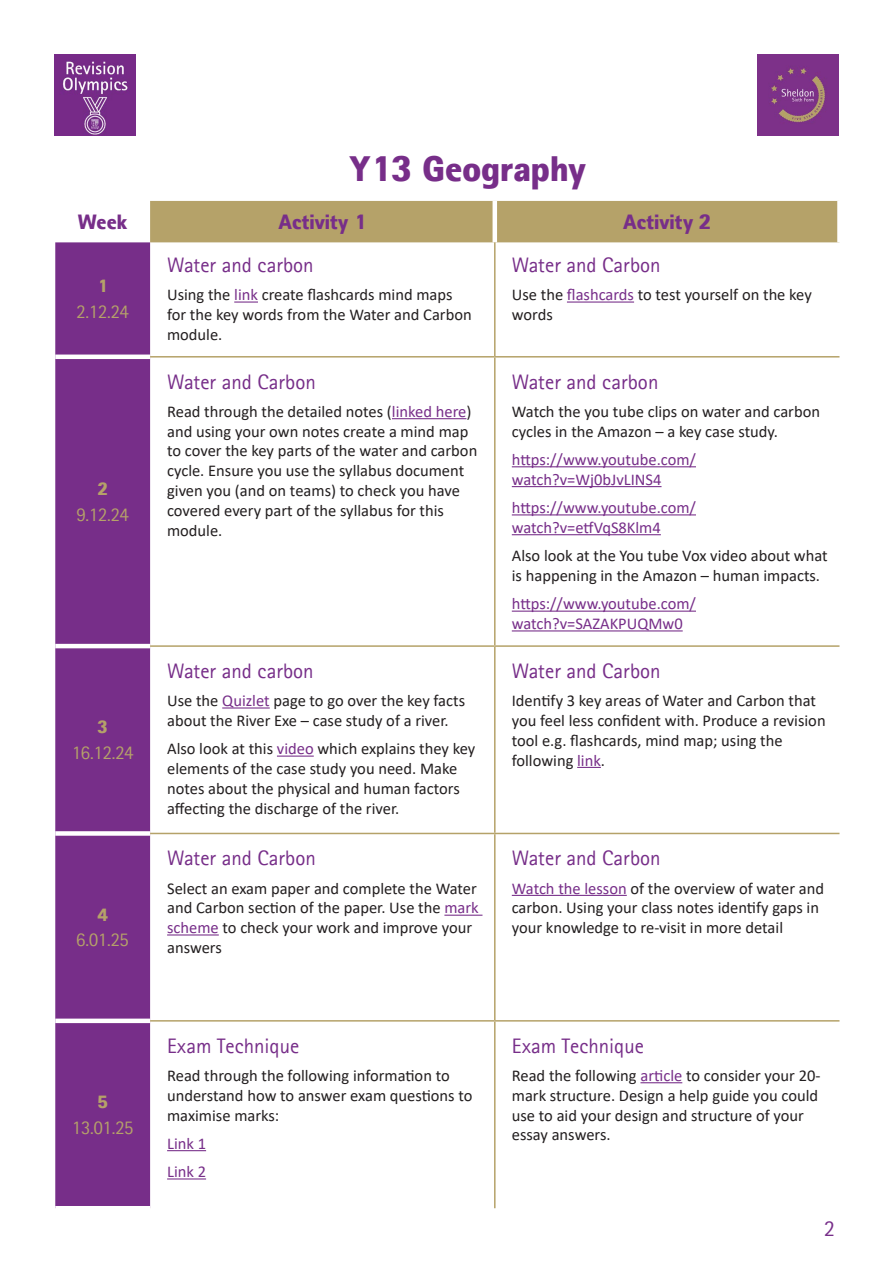
<style>
.page{position:relative;width:893px;height:1263px;background:#fff}
.page>*{position:absolute;margin:0;border:0;box-sizing:border-box;transform-origin:0 0}
.t1{font:900 36px "Rotis II Sans Pro";color:#772e89}
.basic_body{font:21px "Rotis II Sans Pro";color:#772e89}
.t2{font:900 21px "Rotis II Sans Pro";color:#772e89}
.t3{font:18px "Rotis II Sans Pro";color:#b5a269}
.t4{font:900 18px "Rotis II Sans Pro";color:#b5a269}
.basic_body-2{font:16.5px/19.8px "Calibri";color:#231f20}
.basic_body-3{font:16.5px/19.8px "Calibri";color:#772e89}
.s1{color:#772e89}
</style>
<div class="page">
<img style="left:54px;top:54px;width:81px;height:81px">
<img style="left:758px;top:54px;width:81px;height:81px">
<div style="left:150px;top:201px;width:687px;height:41px;background:#b5a269"></div>
<div style="left:55px;top:242px;width:95px;height:964px;background:#772e89"></div>
<hr style="left:493px;top:201px;width:4px;height:41px;background:#fff">
<hr style="left:494px;top:242px;width:2px;height:114px;background:#b5a269">
<hr style="left:494px;top:358px;width:2px;height:287px;background:#b5a269">
<hr style="left:494px;top:647px;width:2px;height:186px;background:#b5a269">
<hr style="left:494px;top:834px;width:2px;height:186px;background:#b5a269">
<hr style="left:494px;top:1021px;width:2px;height:187px;background:#b5a269">
<hr style="left:55px;top:355px;width:95px;height:4px;background:#fff">
<hr style="left:55px;top:644px;width:95px;height:4px;background:#fff">
<div style="left:55px;top:831px;width:95px;height:5px;background:#fff"></div>
<div style="left:55px;top:1018px;width:95px;height:5px;background:#fff"></div>
<hr style="left:150px;top:356px;width:345px;height:2px;background:#b5a269">
<hr style="left:495px;top:356px;width:344px;height:2px;background:#b5a269">
<hr style="left:150px;top:645px;width:345px;height:2px;background:#b5a269">
<hr style="left:495px;top:645px;width:344px;height:2px;background:#b5a269">
<hr style="left:150px;top:833px;width:345px;height:1px;background:#b5a269">
<hr style="left:495px;top:833px;width:344px;height:1px;background:#b5a269">
<hr style="left:150px;top:1020px;width:345px;height:1px;background:#b5a269">
<hr style="left:495px;top:1020px;width:344px;height:1px;background:#b5a269">
<hr style="left:234px;top:301px;width:24px;height:2px;background:#772e89">
<hr style="left:567px;top:301px;width:67px;height:2px;background:#772e89">
<hr style="left:392px;top:418px;width:74px;height:1px;background:#772e89">
<hr style="left:512px;top:466px;width:184px;height:1px;background:#772e89">
<hr style="left:512px;top:486px;width:149px;height:1px;background:#772e89">
<hr style="left:512px;top:514px;width:184px;height:1px;background:#772e89">
<hr style="left:512px;top:534px;width:149px;height:1px;background:#772e89">
<hr style="left:512px;top:611px;width:184px;height:1px;background:#772e89">
<hr style="left:512px;top:630px;width:171px;height:1px;background:#772e89">
<hr style="left:222px;top:707px;width:48px;height:1px;background:#772e89">
<hr style="left:277px;top:755px;width:37px;height:2px;background:#772e89">
<svg style="left:577px;top:767px;width:24px;height:1px"></svg>
<hr style="left:444px;top:915px;width:38px;height:1px;background:#772e89">
<hr style="left:167px;top:934px;width:52px;height:1px;background:#772e89">
<hr style="left:512px;top:895px;width:115px;height:1px;background:#772e89">
<hr style="left:167px;top:1150px;width:39px;height:1px;background:#772e89">
<hr style="left:167px;top:1178px;width:39px;height:1px;background:#772e89">
<hr style="left:640px;top:1082px;width:42px;height:1px;background:#772e89">
<p class="t1" style="left:349px;top:147px;width:238px">Y13 Geography</p>
<p class="t2" style="left:78px;top:210px;width:51px">Week</p>
<p class="t2" style="left:278px;top:210px;width:90px">Activity 1</p>
<p class="t2" style="left:623px;top:210px;width:90px">Activity 2</p>
<p class="t4" style="left:97px;top:275px;width:12px">1</p>
<p class="t3" style="left:77px;top:302px;width:54px">2.12.24</p>
<p class="t4" style="left:97px;top:478px;width:12px">2</p>
<p class="t3" style="left:77px;top:504px;width:54px">9.12.24</p>
<p class="t4" style="left:97px;top:716px;width:12px">3</p>
<p class="t3" style="left:72px;top:743px;width:63px">16.12.24</p>
<p class="t4" style="left:97px;top:904px;width:12px">4</p>
<p class="t3" style="left:77px;top:930px;width:54px">6.01.25</p>
<p class="t4" style="left:97px;top:1091px;width:12px">5</p>
<p class="t3" style="left:72px;top:1118px;width:63px">13.01.25</p>
<p class="basic_body" style="left:167px;top:253px;width:148px">Water and carbon</p>
<p class="basic_body-2" style="left:167px;top:284px;width:306px">Using the <span class="s1">link</span> create flashcards mind maps for the key words from the Water and Carbon module.</p>
<p class="basic_body" style="left:167px;top:370px;width:150px">Water and Carbon</p>
<p class="basic_body-2" style="left:167px;top:401px;width:312px">Read through the detailed notes (<span class="s1">linked here</span>) and using your own notes create a mind map to cover the key parts of the water and carbon cycle. Ensure you use the syllabus document given you (and on teams) to check you have covered every part of the syllabus for this module.</p>
<p class="basic_body" style="left:167px;top:659px;width:148px">Water and carbon</p>
<p class="basic_body-2" style="left:167px;top:690px;width:299px">Use the <span class="s1">Quizlet</span> page to go over the key facts about the River Exe – case study of a river.</p>
<p class="basic_body-2" style="left:167px;top:738px;width:310px">Also look at this <span class="s1">video</span> which explains they key elements of the case study you need. Make notes about the physical and human factors affecting the discharge of the river.</p>
<p class="basic_body" style="left:167px;top:846px;width:150px">Water and Carbon</p>
<p class="basic_body-2" style="left:167px;top:878px;width:313px">Select an exam paper and complete the Water and Carbon section of the paper. Use the <span class="s1">mark scheme</span> to check your work and improve your answers</p>
<p class="basic_body" style="left:512px;top:253px;width:150px">Water and Carbon</p>
<p class="basic_body-2" style="left:512px;top:284px;width:301px">Use the <span class="s1">flashcards</span> to test yourself on the key words</p>
<p class="basic_body" style="left:512px;top:370px;width:148px">Water and carbon</p>
<p class="basic_body-2" style="left:512px;top:401px;width:310px">Watch the you tube clips on water and carbon cycles in the Amazon – a key case study.</p>
<p class="basic_body-3" style="left:512px;top:449px;width:186px">https://www.youtube.com/ watch?v=Wj0bJvLINS4</p>
<p class="basic_body-3" style="left:512px;top:497px;width:186px">https://www.youtube.com/ watch?v=etfVqS8Klm4</p>
<p class="basic_body-2" style="left:512px;top:545px;width:317px">Also look at the You tube Vox video about what is happening in the Amazon – human impacts.</p>
<p class="basic_body-3" style="left:512px;top:593px;width:186px">https://www.youtube.com/ watch?v=SAZAKPUQMw0</p>
<p class="basic_body" style="left:512px;top:659px;width:150px">Water and Carbon</p>
<p class="basic_body-2" style="left:512px;top:690px;width:315px">Identify 3 key areas of Water and Carbon that you feel less confident with. Produce a revision tool e.g. flashcards, mind map; using the following <span class="s1">link</span>.</p>
<p class="basic_body" style="left:512px;top:846px;width:150px">Water and Carbon</p>
<p class="basic_body-2" style="left:512px;top:878px;width:314px"><span class="s1">Watch the lesson</span> of the overview of water and carbon. Using your class notes identify gaps in your knowledge to re-visit in more detail</p>
<p class="basic_body" style="left:167px;top:1034px;width:134px">Exam Technique</p>
<p class="basic_body-2" style="left:167px;top:1065px;width:307px">Read through the following information to understand how to answer exam questions to maximise marks:</p>
<p class="basic_body-3" style="left:167px;top:1133px;width:40px">Link 1</p>
<p class="basic_body-3" style="left:167px;top:1161px;width:40px">Link 2</p>
<p class="basic_body" style="left:512px;top:1034px;width:134px">Exam Technique</p>
<p class="basic_body-2" style="left:512px;top:1065px;width:310px">Read the following <span class="s1">article</span> to consider your 20- mark structure. Design a help guide you could use to aid your design and structure of your essay answers.</p>
<p class="basic_body" style="left:824px;top:1217px;width:12px">2</p>
</div>
